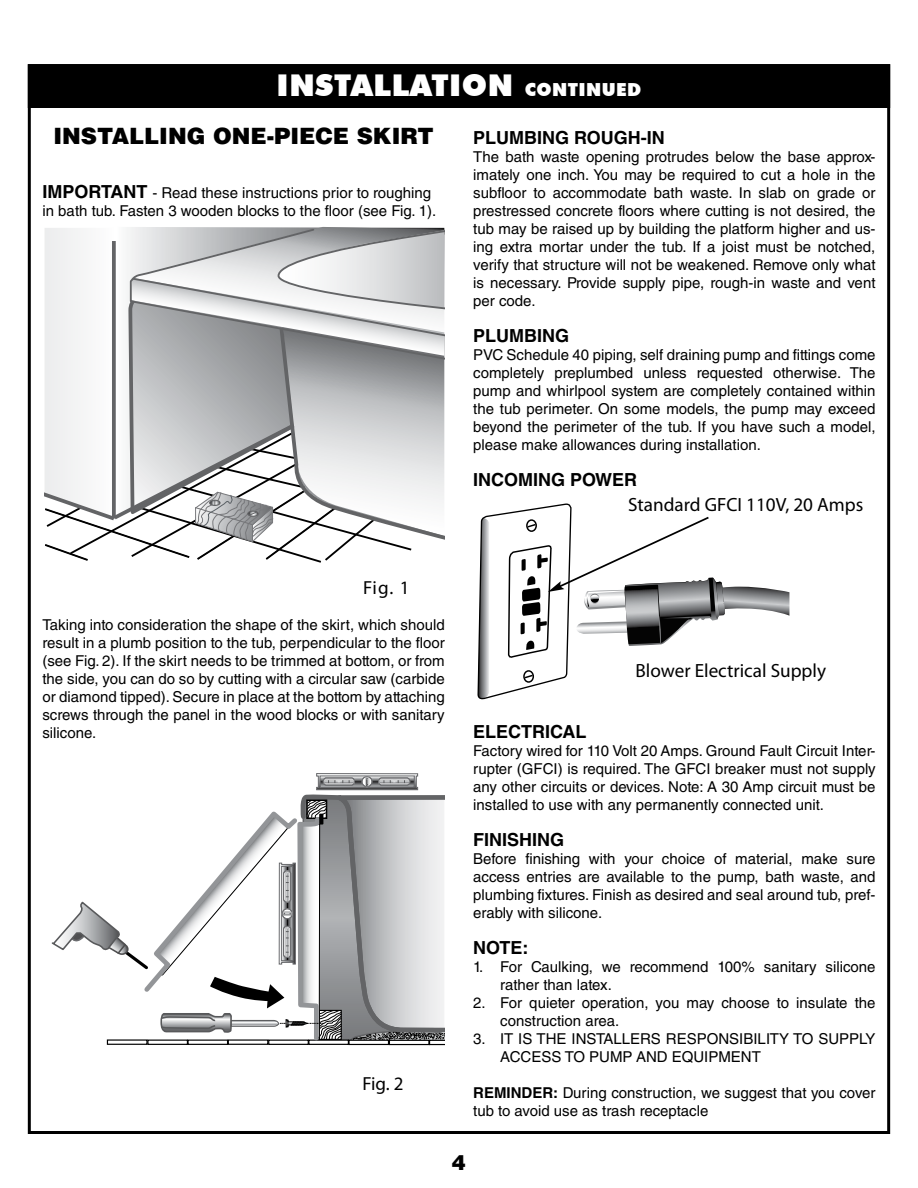
<style>
.page{position:relative;width:918px;height:1188px;background:#fff}
.page>*{position:absolute;margin:0;border:0;box-sizing:border-box;transform-origin:0 0}
.t1{font:900 30px "Futura BT";letter-spacing:.02em;color:#fff}
.t2{font:900 22.5px "Helvetica LT Std";color:#000}
.t3{font:900 21px "Helvetica LT Std";color:#000}
.t4{font:19.2px "Myriad Pro";color:#000}
.t5{font:italic 500 18.9px "Formata";color:#000}
.t6{font:18.9px "Myriad Pro";color:#000}
.t7{font:700 18px "Helvetica LT Std";color:#000}
.t8{font:15px/18px "Helvetica LT Std";color:#000}
.s1{font-size:18px}
.s2{font-weight:700;font-size:18px}
.s3{font-weight:700}
</style>
<div class="page">
<div style="left:29px;top:65px;width:860px;height:42px;background:#000"></div>
<div style="left:28px;top:64px;width:862px;height:44px;border:2px solid #000"></div>
<svg style="left:477px;top:503px;width:312px;height:197px"></svg>
<svg style="left:45px;top:227px;width:399px;height:336px"></svg>
<svg style="left:52px;top:773px;width:393px;height:273px"></svg>
<h1 class="t1" style="left:277px;top:67px;width:366px">INSTALLATION <span class="s1">CONTINUED</span></h1>
<h2 class="t2" style="left:53px;top:121px;width:382px">INSTALLING ONE-PIECE SKIRT</h2>
<p class="t8" style="left:42px;top:184px;width:395px"><span class="s2">IMPORTANT</span> - Read these instructions prior to roughing in bath tub. Fasten 3 wooden blocks to the floor (see Fig. 1).</p>
<p class="t5" style="left:363px;top:576px;width:48px">Fig. 1</p>
<p class="t8" style="left:42px;top:616px;width:404px;text-align:justify">Taking into consideration the shape of the skirt, which should result in a plumb position to the tub, perpendicular to the floor (see Fig. 2). If the skirt needs to be trimmed at bottom, or from the side, you can do so by cutting with a circular saw (carbide or diamond tipped). Secure in place at the bottom by attaching screws through the panel in the wood blocks or with sanitary silicone.</p>
<p class="t6" style="left:362px;top:1072px;width:43px">Fig. 2</p>
<p class="t7" style="left:473px;top:127px;width:193px">PLUMBING ROUGH-IN</p>
<p class="t8" style="left:473px;top:148px;width:404px;text-align:justify">The bath waste opening protrudes below the base approx&shy;imately one inch. You may be required to cut a hole in the subfloor to accommodate bath waste. In slab on grade or prestressed concrete floors where cutting is not desired, the tub may be raised up by building the platform higher and us&shy;ing extra mortar under the tub. If a joist must be notched, verify that structure will not be weakened. Remove only what is necessary. Provide supply pipe, rough-in waste and vent per code.</p>
<p class="t7" style="left:473px;top:325px;width:97px">PLUMBING</p>
<p class="t8" style="left:473px;top:346px;width:404px;text-align:justify">PVC Schedule 40 piping, self draining pump and fittings come completely preplumbed unless requested otherwise. The pump and whirlpool system are completely contained within the tub perimeter. On some models, the pump may exceed beyond the perimeter of the tub. If you have such a model, please make allowances during installation.</p>
<p class="t7" style="left:473px;top:469px;width:166px">INCOMING POWER</p>
<p class="t4" style="left:628px;top:492px;width:237px">Standard GFCI 110V, 20 Amps</p>
<p class="t4" style="left:636px;top:659px;width:192px">Blower Electrical Supply</p>
<p class="t7" style="left:473px;top:721px;width:115px">ELECTRICAL</p>
<p class="t8" style="left:473px;top:742px;width:404px;text-align:justify">Factory wired for 110 Volt 20 Amps. Ground Fault Circuit Inter&shy;rupter (GFCI) is required. The GFCI breaker must not supply any other circuits or devices. Note: A 30 Amp circuit must be installed to use with any permanently connected unit.</p>
<p class="t7" style="left:473px;top:829px;width:93px">FINISHING</p>
<p class="t8" style="left:473px;top:850px;width:404px;text-align:justify">Before finishing with your choice of material, make sure access entries are available to the pump, bath waste, and plumbing fixtures. Finish as desired and seal around tub, pref&shy;erably with silicone.</p>
<p class="t7" style="left:473px;top:937px;width:57px">NOTE:</p>
<p class="t8" style="left:500px;top:958px;width:377px;text-indent:-27px">1. For Caulking, we recommend 100% sanitary silicone rather than latex.</p>
<p class="t8" style="left:500px;top:994px;width:377px;text-indent:-27px">2. For quieter operation, you may choose to insulate the construction area.</p>
<p class="t8" style="left:500px;top:1030px;width:377px;text-indent:-27px">3. IT IS THE INSTALLERS RESPONSIBILITY TO SUPPLY<br>ACCESS TO PUMP AND EQUIPMENT</p>
<p class="t8" style="left:473px;top:1084px;width:404px"><span class="s3">REMINDER:</span> During construction, we suggest that you cover tub to avoid use as trash receptacle</p>
<h3 class="t3" style="left:452px;top:1149px;width:16px">4</h3>
</div>
